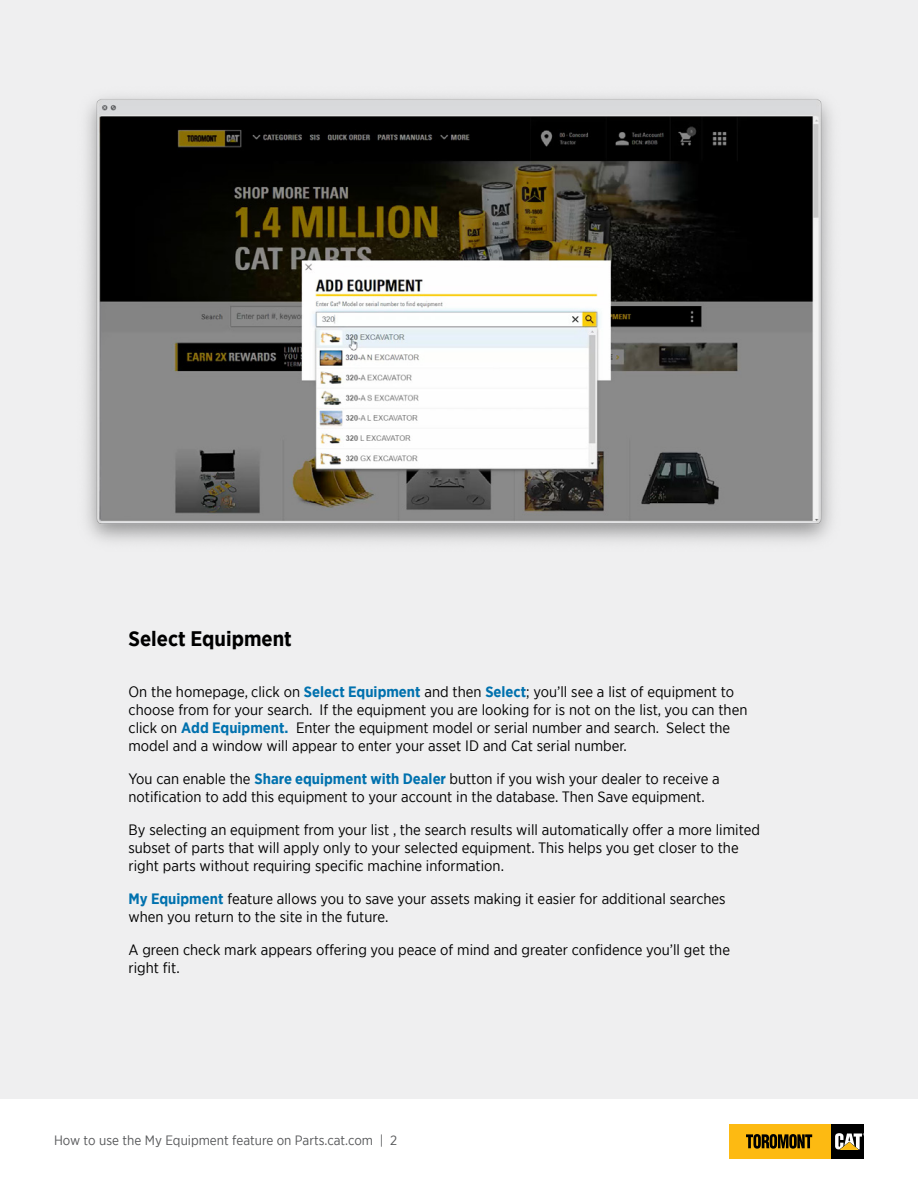
<style>
.page{position:relative;width:918px;height:1188px;background:#fff}
.page>*{position:absolute;margin:0;border:0;box-sizing:border-box;transform-origin:0 0}
.subheading{font:700 21px "Gotham Narrow";color:#000}
.paragraphc{font:15px/18px "Gotham Narrow";color:#000}
.t1{font:13.5px "Gotham Narrow";color:#58595b}
.s1{font-weight:700;color:#0071ae}
</style>
<div class="page">
<div style="left:729px;top:1124px;width:102px;height:35px;background:#fdba12"></div>
<div style="left:831px;top:1124px;width:33px;height:35px;background:#000"></div>
<svg style="left:835px;top:1133px;width:29px;height:17px"></svg>
<svg style="left:746px;top:1134px;width:66px;height:15px"></svg>
<div style="left:0;top:0;width:918px;height:1098px;background:#efeff0"></div>
<img style="left:86px;top:96px;width:746px;height:446px">
<p class="subheading" style="left:129px;top:626px;width:165px">Select Equipment</p>
<p class="paragraphc" style="left:129px;top:683px;width:620px">On the homepage, click on <span class="s1">Select Equipment</span> and then <span class="s1">Select</span>; you’ll see a list of equipment to choose from for your search. If the equipment you are looking for is not on the list, you can then click on <span class="s1">Add Equipment.</span> Enter the equipment model or serial number and search. Select the model and a window will appear to enter your asset ID and Cat serial number.</p>
<p class="paragraphc" style="left:129px;top:770px;width:593px">You can enable the <span class="s1">Share equipment with Dealer</span> button if you wish your dealer to receive a notification to add this equipment to your account in the database. Then Save equipment.</p>
<p class="paragraphc" style="left:129px;top:821px;width:633px">By selecting an equipment from your list , the search results will automatically offer a more limited subset of parts that will apply only to your selected equipment. This helps you get closer to the right parts without requiring specific machine information.</p>
<p class="paragraphc" style="left:129px;top:890px;width:599px"><span class="s1">My Equipment</span> feature allows you to save your assets making it easier for additional searches when you return to the site in the future.</p>
<p class="paragraphc" style="left:129px;top:941px;width:603px">A green check mark appears offering you peace of mind and greater confidence you’ll get the right fit.</p>
<p class="t1" style="left:54px;top:1132px;width:345px">How to use the My Equipment feature on Parts.cat.com | 2</p>
</div>
